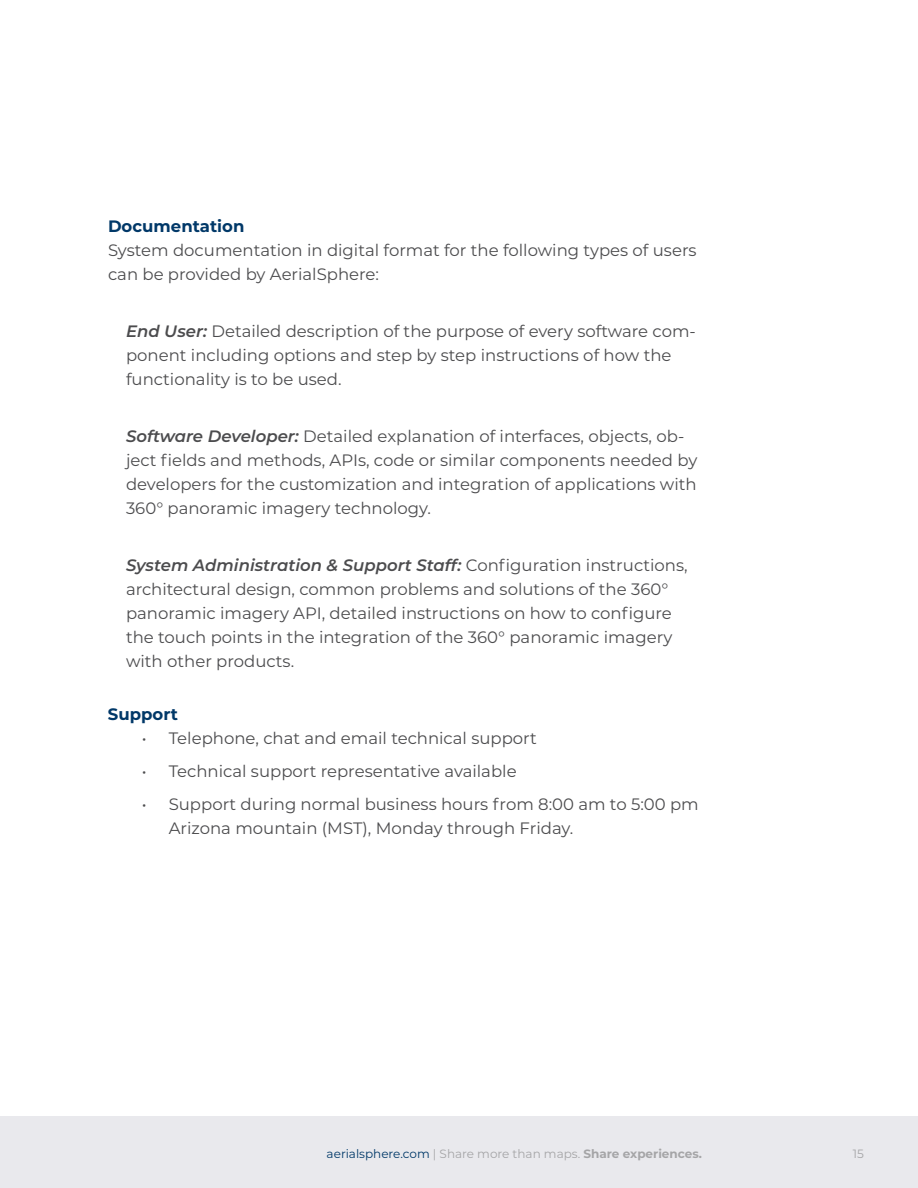
<style>
.page{position:relative;width:918px;height:1188px;background:#fff}
.page>*{position:absolute;margin:0;border:0;box-sizing:border-box;transform-origin:0 0}
.t1{font:16.5px/24px "Montserrat";color:#4c4c4e}
.t2{font:700 16.5px "Montserrat";color:#003868}
.t3{font:12px "Montserrat";color:#a5a5a7}
.s1{font-weight:600;font-style:italic}
.s2{color:#003868}
.s3{font-weight:700}
</style>
<div class="page">
<div style="left:0;top:1116px;width:918px;height:72px;background:#e9e9ed"></div>
<p class="t2" style="left:108px;top:214px;width:138px">Documentation</p>
<p class="t1" style="left:108px;top:238px;width:590px">System documentation in digital format for the following types of users can be provided by AerialSphere:</p>
<p class="t1" style="left:126px;top:319px;width:571px"><span class="s1">End User:</span> Detailed description of the purpose of every software com&shy;ponent including options and step by step instructions of how the functionality is to be used.</p>
<p class="t1" style="left:126px;top:424px;width:573px"><span class="s1">Software Developer:</span> Detailed explanation of interfaces, objects, ob&shy;ject fields and methods, APIs, code or similar components needed by developers for the customization and integration of applications with 360° panoramic imagery technology.</p>
<p class="t1" style="left:126px;top:553px;width:563px"><span class="s1">System Administration &amp; Support Staff:</span> Configuration instructions, architectural design, common problems and solutions of the 360° panoramic imagery API, detailed instructions on how to configure the touch points in the integration of the 360° panoramic imagery with other products.</p>
<p class="t2" style="left:108px;top:703px;width:71px">Support</p>
<p class="t1" style="left:142px;top:726px;width:397px">• Telephone, chat and email technical support</p>
<p class="t1" style="left:142px;top:759px;width:376px">• Technical support representative available</p>
<p class="t1" style="left:169px;top:792px;width:531px;text-indent:-27px">• Support during normal business hours from 8:00 am to 5:00 pm<br>Arizona mountain (MST), Monday through Friday.</p>
<p class="t3" style="left:327px;top:1145px;width:377px"><span class="s2">aerialsphere.com</span> | Share more than maps. <span class="s3">Share experiences.</span></p>
<p class="t3" style="left:853px;top:1145px;width:13px">15</p>
</div>
